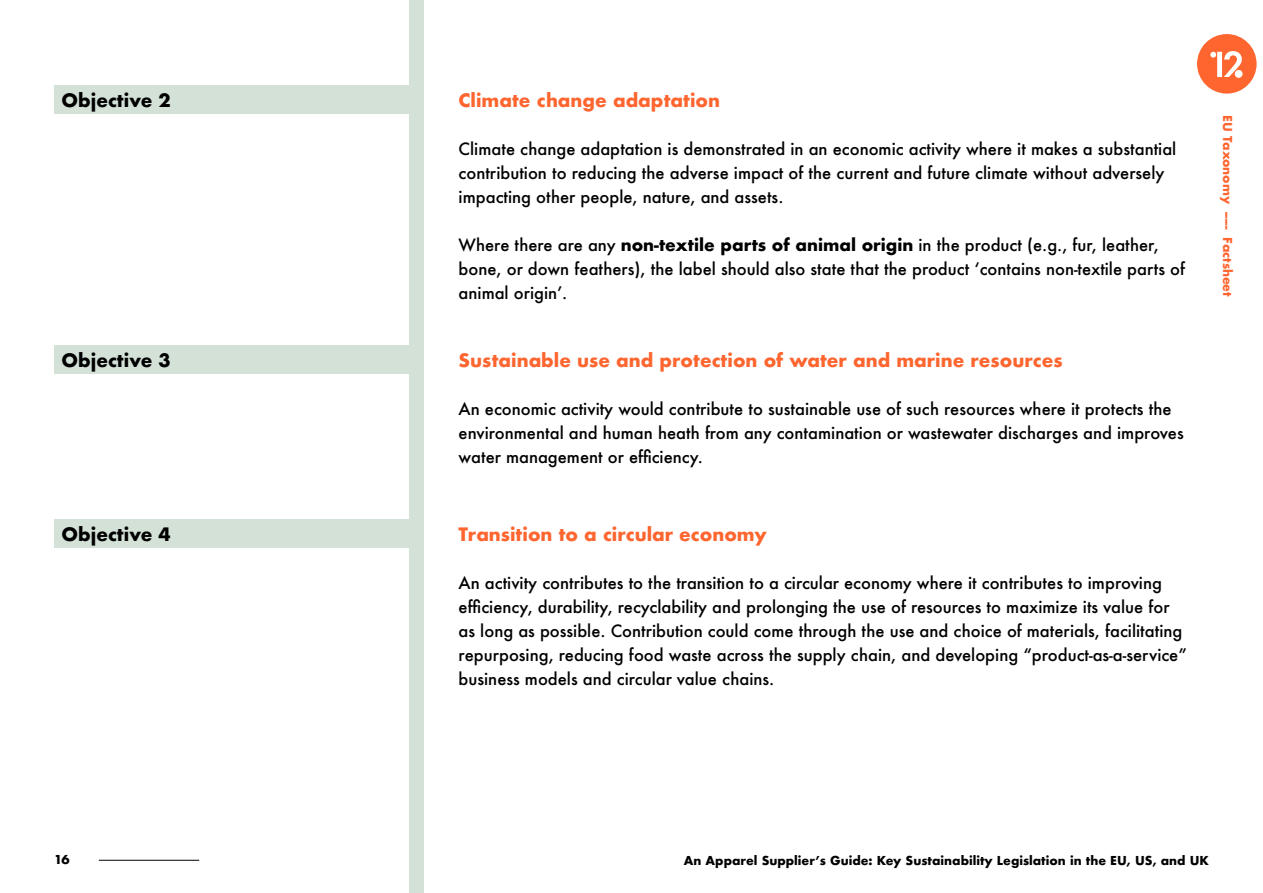
<style>
.page{position:relative;width:1263px;height:893px;background:#fff}
.page>*{position:absolute;margin:0;border:0;box-sizing:border-box;transform-origin:0 0}
.t1{font:700 18px "Futura";color:#fe652f}
.t2{font:700 18px "Futura";color:#000}
.t3{font:500 16.5px/24px "Futura";color:#000}
.t4{font:700 12px "Futura";color:#000}
.t5{font:700 12px "Futura";color:#fe652f}
.s1{font-weight:700}
</style>
<div class="page">
<div style="left:54px;top:85px;width:366px;height:29px;background:#d3e1d7"></div>
<div style="left:409px;top:0;width:15px;height:893px;background:#d3e1d7"></div>
<div style="left:54px;top:345px;width:366px;height:28px;background:#d3e1d7"></div>
<div style="left:54px;top:519px;width:366px;height:29px;background:#d3e1d7"></div>
<hr style="left:99px;top:860px;width:100px;height:1px;background:#000">
<div style="left:1197px;top:34px;width:59px;height:60px;background:#fe652f;border-radius:50%"></div>
<svg style="left:1210px;top:51px;width:32px;height:26px"></svg>
<div style="left:1235px;top:70px;width:7px;height:8px;background:#fff;border-radius:50%"></div>
<p class="t2" style="left:62px;top:88px;width:111px">Objective 2</p>
<p class="t1" style="left:459px;top:88px;width:263px">Climate change adaptation</p>
<p class="t3" style="left:459px;top:137px;width:719px">Climate change adaptation is demonstrated in an economic activity where it makes a substantial contribution to reducing the adverse impact of the current and future climate without adversely impacting other people, nature, and assets.</p>
<p class="t3" style="left:459px;top:233px;width:728px">Where there are any <span class="s1">non-textile parts of animal origin</span> in the product (e.g., fur, leather, bone, or down feathers), the label should also state that the product ‘contains non-textile parts of animal origin’.</p>
<p class="t5" style="left:1236px;top:115px;width:183px;rotate:90deg">EU Taxonomy ----- Factsheet</p>
<p class="t2" style="left:62px;top:347px;width:111px">Objective 3</p>
<p class="t1" style="left:459px;top:347px;width:605px">Sustainable use and protection of water and marine resources</p>
<p class="t3" style="left:459px;top:397px;width:727px">An economic activity would contribute to sustainable use of such resources where it protects the environmental and human heath from any contamination or wastewater discharges and improves water management or efficiency.</p>
<p class="t2" style="left:62px;top:522px;width:111px">Objective 4</p>
<p class="t1" style="left:459px;top:522px;width:310px">Transition to a circular economy</p>
<p class="t3" style="left:459px;top:571px;width:730px">An activity contributes to the transition to a circular economy where it contributes to improving efficiency, durability, recyclability and prolonging the use of resources to maximize its value for as long as possible. Contribution could come through the use and choice of materials, facilitating repurposing, reducing food waste across the supply chain, and developing “product-as-a-service” business models and circular value chains.</p>
<p class="t4" style="left:54px;top:851px;width:17px">16</p>
<p class="t4" style="left:684px;top:851px;width:527px">An Apparel Supplier’s Guide: Key Sustainability Legislation in the EU, US, and UK</p>
</div>
